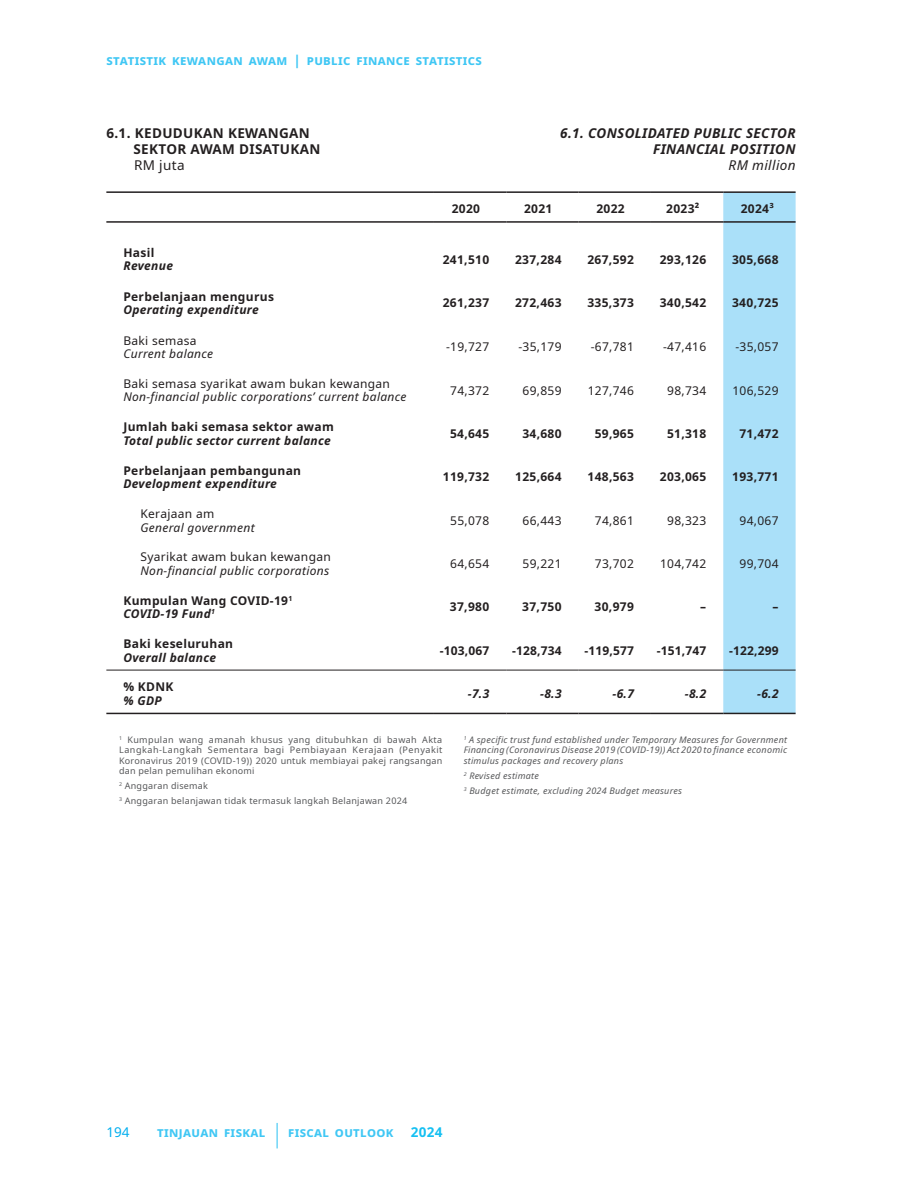
<style>
.page{position:relative;width:919px;height:1191px;background:#fff}
.page>*{position:absolute;margin:0;border:0;box-sizing:border-box;transform-origin:0 0}
.t1{font:700 13.5px "Noto Sans";letter-spacing:.025em;color:#40c7f4}
.t2{font:italic 700 13.5px "Noto Sans";letter-spacing:.025em;color:#231f20}
.t3{font:700 13.5px/16.2px "Noto Sans";letter-spacing:.025em;color:#231f20}
.t4{font:italic 13.5px "Noto Sans";letter-spacing:.025em;color:#231f20}
.t5{font:13.5px "Noto Sans";letter-spacing:.025em;color:#231f20}
.t6{font:700 13.5px "Noto Sans";color:#15c0f2}
.t7{font:13.5px "Noto Sans";color:#00aeef}
.t8{font:700 12px "Noto Sans";letter-spacing:.025em;color:#231f20}
.t9{font:12px "Noto Sans";letter-spacing:.025em;color:#231f20}
.t10{font:italic 700 12px "Noto Sans";letter-spacing:.025em;color:#231f20}
.t11{font:italic 12px "Noto Sans";letter-spacing:.025em;color:#231f20}
.t12{font:9px/10.5px "Noto Sans";letter-spacing:.025em;color:#57585a;text-align:justify}
.t13{font:italic 9px/10.5px "Noto Sans";letter-spacing:.025em;color:#57585a;text-align:justify}
</style>
<div class="page">
<hr style="left:276px;top:1123px;width:2px;height:25px;background:#40c7f4">
<svg style="left:723px;top:193px;width:72px;height:519px;background:#ace0f8"></svg>
<hr style="left:106px;top:191px;width:328px;height:2px;background:#231f20">
<hr style="left:434px;top:191px;width:72px;height:2px;background:#231f20">
<hr style="left:506px;top:191px;width:72px;height:2px;background:#231f20">
<hr style="left:578px;top:191px;width:73px;height:2px;background:#231f20">
<hr style="left:651px;top:191px;width:72px;height:2px;background:#231f20">
<hr style="left:723px;top:191px;width:72px;height:2px;background:#231f20">
<hr style="left:106px;top:221px;width:328px;height:2px;background:#231f20">
<hr style="left:434px;top:221px;width:72px;height:2px;background:#231f20">
<hr style="left:506px;top:221px;width:72px;height:2px;background:#231f20">
<hr style="left:578px;top:221px;width:73px;height:2px;background:#231f20">
<hr style="left:651px;top:221px;width:72px;height:2px;background:#231f20">
<hr style="left:723px;top:221px;width:72px;height:2px;background:#231f20">
<hr style="left:106px;top:712px;width:328px;height:2px;background:#231f20">
<hr style="left:434px;top:712px;width:72px;height:2px;background:#231f20">
<hr style="left:506px;top:712px;width:72px;height:2px;background:#231f20">
<hr style="left:578px;top:712px;width:73px;height:2px;background:#231f20">
<hr style="left:651px;top:712px;width:72px;height:2px;background:#231f20">
<hr style="left:723px;top:712px;width:72px;height:2px;background:#231f20">
<hr style="left:106px;top:669px;width:328px;height:1px;background:#231f20">
<hr style="left:434px;top:669px;width:72px;height:1px;background:#231f20">
<hr style="left:506px;top:669px;width:72px;height:1px;background:#231f20">
<hr style="left:578px;top:669px;width:73px;height:1px;background:#231f20">
<hr style="left:651px;top:669px;width:72px;height:1px;background:#231f20">
<hr style="left:723px;top:669px;width:72px;height:1px;background:#231f20">
<p class="t1" style="left:106px;top:51px;width:377px">statistik kewangan awam | public finance statistics</p>
<p class="t3" style="left:133px;top:125px;width:188px;text-indent:-27px">6.1. KEDUDUKAN KEWANGAN<br>SEKTOR AWAM DISATUKAN</p>
<p class="t5" style="left:134px;top:156px;width:52px">RM juta</p>
<p class="t2" style="left:560px;top:123px;width:237px">6.1. CONSOLIDATED PUBLIC SECTOR</p>
<p class="t2" style="left:653px;top:140px;width:144px">FINANCIAL POSITION</p>
<p class="t4" style="left:728px;top:156px;width:68px">RM million</p>
<p class="t8" style="left:123px;top:244px;width:32px">Hasil</p>
<p class="t10" style="left:123px;top:257px;width:51px">Revenue</p>
<p class="t8" style="left:123px;top:288px;width:152px">Perbelanjaan mengurus</p>
<p class="t10" style="left:123px;top:301px;width:137px">Operating expenditure</p>
<p class="t9" style="left:123px;top:332px;width:75px">Baki semasa</p>
<p class="t11" style="left:123px;top:345px;width:91px">Current balance</p>
<p class="t9" style="left:123px;top:375px;width:268px">Baki semasa syarikat awam bukan kewangan</p>
<p class="t11" style="left:123px;top:388px;width:284px">Non-financial public corporations’ current balance</p>
<p class="t8" style="left:123px;top:418px;width:212px">Jumlah baki semasa sektor awam</p>
<p class="t10" style="left:123px;top:432px;width:209px">Total public sector current balance</p>
<p class="t8" style="left:123px;top:462px;width:179px">Perbelanjaan pembangunan</p>
<p class="t10" style="left:123px;top:475px;width:155px">Development expenditure</p>
<p class="t9" style="left:140px;top:505px;width:75px">Kerajaan am</p>
<p class="t11" style="left:140px;top:518px;width:116px">General government</p>
<p class="t9" style="left:140px;top:548px;width:192px">Syarikat awam bukan kewangan</p>
<p class="t11" style="left:140px;top:562px;width:190px">Non-financial public corporations</p>
<p class="t8" style="left:123px;top:592px;width:170px">Kumpulan Wang COVID-19<sup>1</sup></p>
<p class="t10" style="left:123px;top:605px;width:93px">COVID-19 Fund<sup>1</sup></p>
<p class="t8" style="left:123px;top:635px;width:111px">Baki keseluruhan</p>
<p class="t10" style="left:123px;top:649px;width:94px">Overall balance</p>
<p class="t8" style="left:123px;top:678px;width:52px">% KDNK</p>
<p class="t10" style="left:123px;top:692px;width:40px">% GDP</p>
<p class="t8" style="left:451px;top:201px;width:30px">2020</p>
<p class="t8" style="left:524px;top:201px;width:30px">2021</p>
<p class="t8" style="left:596px;top:201px;width:30px">2022</p>
<p class="t8" style="left:666px;top:201px;width:35px">2023²</p>
<p class="t8" style="left:740px;top:201px;width:35px">2024³</p>
<p class="t8" style="left:443px;top:251px;width:48px">241,510</p>
<p class="t8" style="left:515px;top:251px;width:48px">237,284</p>
<p class="t8" style="left:587px;top:251px;width:48px">267,592</p>
<p class="t8" style="left:659px;top:251px;width:48px">293,126</p>
<p class="t8" style="left:732px;top:251px;width:48px">305,668</p>
<p class="t8" style="left:443px;top:295px;width:48px">261,237</p>
<p class="t8" style="left:515px;top:295px;width:48px">272,463</p>
<p class="t8" style="left:587px;top:295px;width:48px">335,373</p>
<p class="t8" style="left:659px;top:295px;width:48px">340,542</p>
<p class="t8" style="left:732px;top:295px;width:48px">340,725</p>
<p class="t9" style="left:446px;top:338px;width:45px">-19,727</p>
<p class="t9" style="left:518px;top:338px;width:45px">-35,179</p>
<p class="t9" style="left:590px;top:338px;width:45px">-67,781</p>
<p class="t9" style="left:663px;top:338px;width:45px">-47,416</p>
<p class="t9" style="left:735px;top:338px;width:45px">-35,057</p>
<p class="t9" style="left:450px;top:382px;width:41px">74,372</p>
<p class="t9" style="left:522px;top:382px;width:41px">69,859</p>
<p class="t9" style="left:587px;top:382px;width:48px">127,746</p>
<p class="t9" style="left:667px;top:382px;width:41px">98,734</p>
<p class="t9" style="left:732px;top:382px;width:48px">106,529</p>
<p class="t8" style="left:450px;top:425px;width:41px">54,645</p>
<p class="t8" style="left:522px;top:425px;width:41px">34,680</p>
<p class="t8" style="left:594px;top:425px;width:41px">59,965</p>
<p class="t8" style="left:667px;top:425px;width:41px">51,318</p>
<p class="t8" style="left:739px;top:425px;width:41px">71,472</p>
<p class="t8" style="left:443px;top:468px;width:48px">119,732</p>
<p class="t8" style="left:515px;top:468px;width:48px">125,664</p>
<p class="t8" style="left:587px;top:468px;width:48px">148,563</p>
<p class="t8" style="left:659px;top:468px;width:48px">203,065</p>
<p class="t8" style="left:732px;top:468px;width:48px">193,771</p>
<p class="t9" style="left:450px;top:512px;width:41px">55,078</p>
<p class="t9" style="left:522px;top:512px;width:41px">66,443</p>
<p class="t9" style="left:595px;top:512px;width:41px">74,861</p>
<p class="t9" style="left:667px;top:512px;width:41px">98,323</p>
<p class="t9" style="left:739px;top:512px;width:41px">94,067</p>
<p class="t9" style="left:450px;top:555px;width:41px">64,654</p>
<p class="t9" style="left:522px;top:555px;width:41px">59,221</p>
<p class="t9" style="left:595px;top:555px;width:41px">73,702</p>
<p class="t9" style="left:660px;top:555px;width:48px">104,742</p>
<p class="t9" style="left:739px;top:555px;width:41px">99,704</p>
<p class="t8" style="left:450px;top:598px;width:41px">37,980</p>
<p class="t8" style="left:522px;top:598px;width:41px">37,750</p>
<p class="t8" style="left:594px;top:598px;width:41px">30,979</p>
<p class="t8" style="left:700px;top:598px;width:7px">–</p>
<p class="t8" style="left:772px;top:598px;width:7px">–</p>
<p class="t8" style="left:440px;top:642px;width:51px">-103,067</p>
<p class="t8" style="left:512px;top:642px;width:51px">-128,734</p>
<p class="t8" style="left:584px;top:642px;width:51px">-119,577</p>
<p class="t8" style="left:657px;top:642px;width:51px">-151,747</p>
<p class="t8" style="left:729px;top:642px;width:51px">-122,299</p>
<p class="t10" style="left:468px;top:685px;width:23px">-7.3</p>
<p class="t10" style="left:540px;top:685px;width:23px">-8.3</p>
<p class="t10" style="left:612px;top:685px;width:23px">-6.7</p>
<p class="t10" style="left:684px;top:685px;width:23px">-8.2</p>
<p class="t10" style="left:757px;top:685px;width:23px">-6.2</p>
<p class="t12" style="left:119px;top:734px;width:325px"><sup>1</sup> Kumpulan wang amanah khusus yang ditubuhkan di bawah Akta Langkah-Langkah Sementara bagi Pembiayaan Kerajaan (Penyakit Koronavirus 2019 (COVID-19)) 2020 untuk membiayai pakej rangsangan dan pelan pemulihan ekonomi</p>
<p class="t12" style="left:119px;top:780px;width:90px"><sup>2</sup> Anggaran disemak</p>
<p class="t12" style="left:119px;top:795px;width:289px"><sup>3</sup> Anggaran belanjawan tidak termasuk langkah Belanjawan 2024</p>
<p class="t13" style="left:463px;top:734px;width:325px"><sup>1</sup> A specific trust fund established under Temporary Measures for Government Financing (Coronavirus Disease 2019 (COVID-19)) Act 2020 to finance economic stimulus packages and recovery plans</p>
<p class="t13" style="left:463px;top:770px;width:77px"><sup>2</sup> Revised estimate</p>
<p class="t13" style="left:463px;top:785px;width:220px"><sup>3</sup> Budget estimate, excluding 2024 Budget measures</p>
<p class="t7" style="left:106px;top:1123px;width:25px">194</p>
<p class="t1" style="left:157px;top:1123px;width:110px">tinjauan fiskal</p>
<p class="t1" style="left:288px;top:1123px;width:107px">fiscal outlook</p>
<p class="t6" style="left:410px;top:1123px;width:33px">2024</p>
</div>
